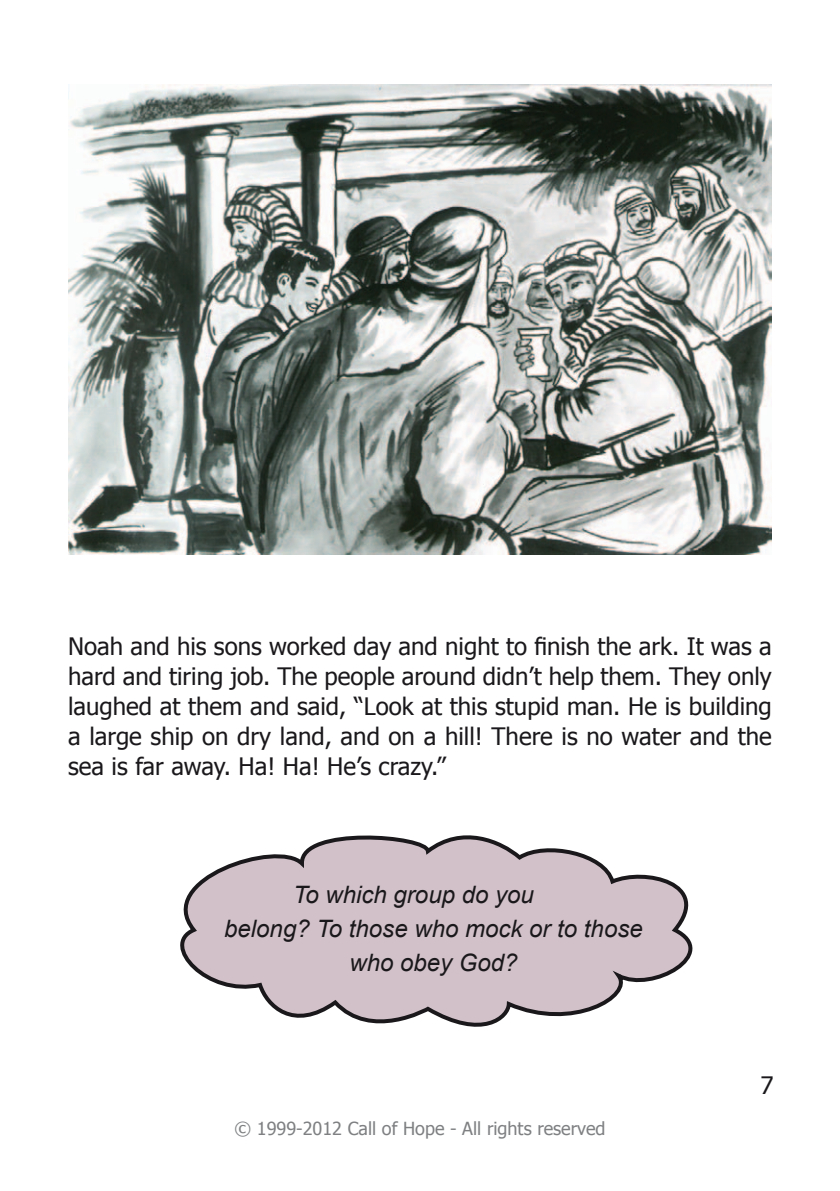
<style>
.page{position:relative;width:840px;height:1191px;background:#fff}
.page>*{position:absolute;margin:0;border:0;box-sizing:border-box;transform-origin:0 0}
.t1{font:24px/30px "Tahoma";color:#1a181b;text-align:justify}
.t2{font:italic 24px "Arial";color:#1a181b}
.t3{font:18px "Tahoma";color:#7e8082}
</style>
<div class="page">
<img style="left:68px;top:85px;width:703px;height:470px">
<svg style="left:180px;top:835px;width:513px;height:192px"></svg>
<p class="t1" style="left:68px;top:630px;width:705px">Noah and his sons worked day and night to finish the ark. It was a hard and tiring job. The people around didn’t help them. They only laughed at them and said, “Look at this stupid man. He is building a large ship on dry land, and on a hill! There is no water and the sea is far away. Ha! Ha! He’s crazy.”</p>
<p class="t2" style="left:293px;top:879px;width:242px">To which group do you</p>
<p class="t2" style="left:224px;top:913px;width:420px">belong? To those who mock or to those</p>
<p class="t2" style="left:349px;top:947px;width:170px">who obey God?</p>
<p class="t3" style="left:234px;top:1116px;width:372px">© 1999-2012 Call of Hope - All rights reserved</p>
<p class="t1" style="left:760px;top:1069px;width:15px">7</p>
</div>
